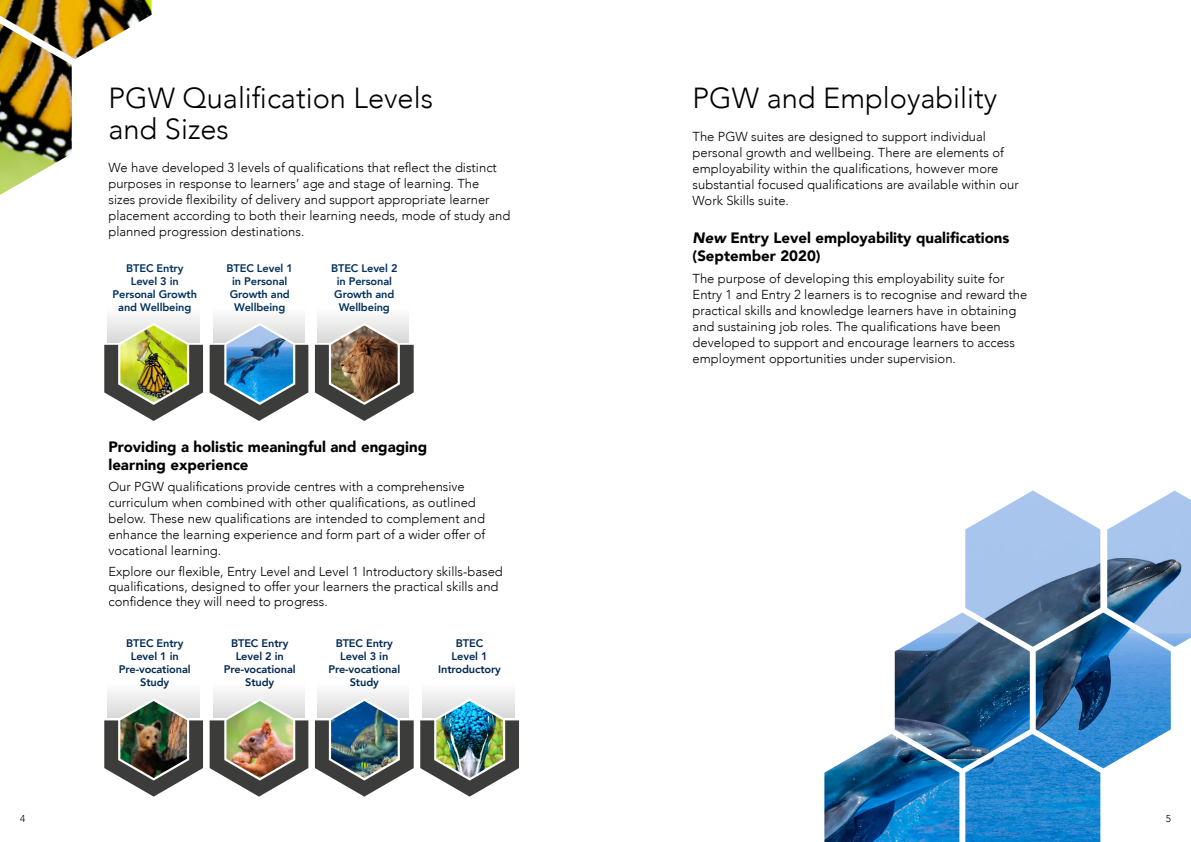
<style>
.page{position:relative;width:1191px;height:842px;background:#fff}
.page>*{position:absolute;margin:0;border:0;box-sizing:border-box;transform-origin:0 0}
.t1{font:300 29px/31px "Avenir";color:#000}
.t2{font:900 15px/18px "Avenir";color:#000}
.t3{font:300 13px/16px "Avenir";color:#000}
.t4{font:800 11px/13px "Avenir";letter-spacing:-.01em;color:#002952;text-align:center}
.t5{font:800 11px/13px "Avenir";letter-spacing:-.01em;color:#00305b;text-align:center}
.t6{font:300 10px "Avenir";color:#000}
.s1{font-style:italic}
</style>
<div class="page">
<svg style="left:210px;top:316px;width:98px;height:105px"></svg>
<img style="left:104px;top:316px;width:99px;height:105px">
<svg style="left:315px;top:316px;width:99px;height:105px"></svg>
<img style="left:210px;top:691px;width:98px;height:106px">
<img style="left:104px;top:691px;width:99px;height:106px">
<img style="left:315px;top:691px;width:99px;height:106px">
<img style="left:420px;top:691px;width:99px;height:106px">
<img style="left:0;top:0;width:152px;height:195px">
<img style="left:824px;top:490px;width:367px;height:352px">
<h1 class="t1" style="left:108px;top:83px;width:326px">PGW Qualification Levels and Sizes</h1>
<p class="t3" style="left:108px;top:160px;width:403px">We have developed 3 levels of qualifications that reflect the distinct purposes in response to learners’ age and stage of learning. The<br>sizes provide flexibility of delivery and support appropriate learner placement according to both their learning needs, mode of study and planned progression destinations.</p>
<p class="t5" style="left:226px;top:261px;width:68px">BTEC Level 1 in Personal<br>Growth and<br>Wellbeing</p>
<p class="t5" style="left:113px;top:261px;width:86px">BTEC Entry<br>Level 3 in<br>Personal Growth and Wellbeing</p>
<p class="t5" style="left:331px;top:261px;width:68px">BTEC Level 2 in Personal<br>Growth and<br>Wellbeing</p>
<p class="t2" style="left:108px;top:437px;width:320px">Providing a holistic meaningful and engaging learning experience</p>
<p class="t3" style="left:108px;top:479px;width:378px">Our PGW qualifications provide centres with a comprehensive curriculum when combined with other qualifications, as outlined below. These new qualifications are intended to complement and enhance the learning experience and form part of a wider offer of vocational learning.</p>
<p class="t3" style="left:108px;top:564px;width:396px;line-height:15px">Explore our flexible, Entry Level and Level 1 Introductory skills-based qualifications, designed to offer your learners the practical skills and confidence they will need to progress.</p>
<p class="t4" style="left:224px;top:637px;width:73px">BTEC Entry<br>Level 2 in<br>Pre-vocational<br>Study</p>
<p class="t4" style="left:119px;top:637px;width:73px">BTEC Entry<br>Level 1 in<br>Pre-vocational<br>Study</p>
<p class="t4" style="left:328px;top:637px;width:73px">BTEC Entry<br>Level 3 in<br>Pre-vocational<br>Study</p>
<p class="t4" style="left:438px;top:637px;width:64px">BTEC<br>Level 1<br>Introductory</p>
<h1 class="t1" style="left:692px;top:83px;width:306px">PGW and Employability</h1>
<p class="t3" style="left:692px;top:129px;width:328px">The PGW suites are designed to support individual personal growth and wellbeing. There are elements of employability within the qualifications, however more substantial focused qualifications are available within our Work Skills suite.</p>
<p class="t2" style="left:692px;top:229px;width:318px"><span class="s1">New</span> Entry Level employability qualifications (September 2020)</p>
<p class="t3" style="left:692px;top:270px;width:336px">The purpose of developing this employability suite for Entry 1 and Entry 2 learners is to recognise and reward the practical skills and knowledge learners have in obtaining and sustaining job roles. The qualifications have been developed to support and encourage learners to access employment opportunities under supervision.</p>
<p class="t6" style="left:20px;top:813px;width:7px">4</p>
<p class="t6" style="left:1165px;top:813px;width:7px">5</p>
</div>
